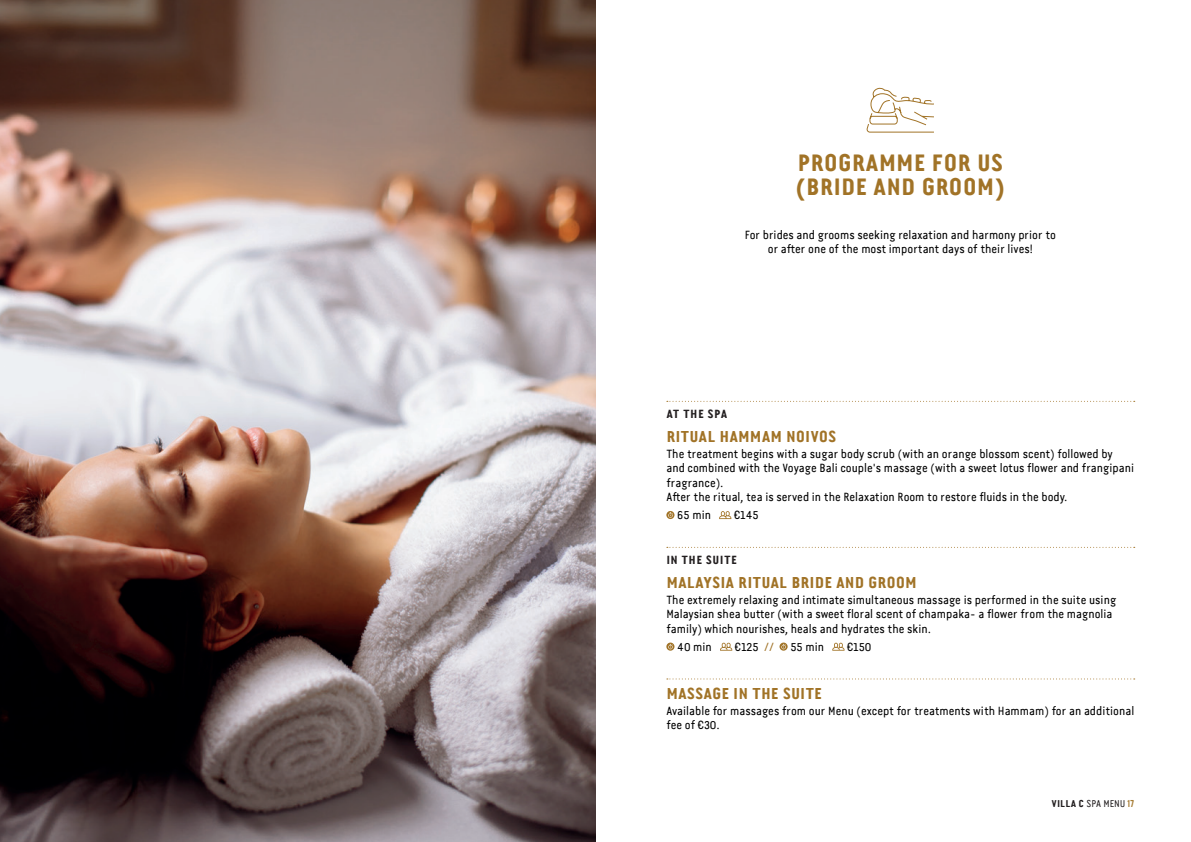
<style>
.page{position:relative;width:1191px;height:842px;background:#fff}
.page>*{position:absolute;margin:0;border:0;box-sizing:border-box;transform-origin:0 0}
.t1{font:24px/24px "Van Condensed LF Bold";color:#a17327}
.t2{font:16px "Van Condensed LF Bold";color:#a17327}
.t3{font:12px/14.4px "Van Condensed LF Regular";color:#000001}
.t4{font:12px "Van Condensed LF Bold";letter-spacing:.03em;color:#231f20}
.t5{font:10px "Van Condensed LF Regular";color:#231f20}
.s1{font-family:"Cocogoose Condensed";font-weight:300;font-size:11px}
.s2{color:#a17327}
.s3{font-family:"Van Condensed LF Bold"}
.s4{font-family:"BERNIER Distressed";color:#a2762b}
</style>
<div class="page">
<img style="left:0;top:0;width:595px;height:842px">
<svg style="left:667px;top:401px;width:467px;height:1px"></svg>
<svg style="left:666px;top:511px;width:8px;height:8px"></svg>
<svg style="left:668px;top:512px;width:5px;height:6px"></svg>
<svg style="left:719px;top:511px;width:12px;height:8px"></svg>
<svg style="left:667px;top:547px;width:467px;height:1px"></svg>
<svg style="left:666px;top:642px;width:8px;height:9px"></svg>
<svg style="left:668px;top:644px;width:5px;height:5px"></svg>
<svg style="left:720px;top:643px;width:12px;height:8px"></svg>
<svg style="left:779px;top:642px;width:8px;height:9px"></svg>
<svg style="left:781px;top:644px;width:5px;height:5px"></svg>
<svg style="left:832px;top:643px;width:12px;height:8px"></svg>
<svg style="left:667px;top:678px;width:467px;height:1px"></svg>
<svg style="left:866px;top:87px;width:68px;height:46px"></svg>
<h1 class="t1" style="left:795px;top:151px;width:211px">PROGRAMME FOR US (BRIDE AND GROOM)</h1>
<p class="t3" style="left:744px;top:227px;width:313px;text-align:center">For brides and grooms seeking relaxation and harmony prior to or after one of the most important days of their lives!</p>
<p class="t4" style="left:666px;top:406px;width:62px">AT THE SPA</p>
<h2 class="t2" style="left:666px;top:426px;width:172px">RITUAL HAMMAM NOIVOS</h2>
<p class="t3" style="left:666px;top:446px;width:469px">The treatment begins with a sugar body scrub (with an orange blossom scent) followed by and combined with the Voyage Bali couple's massage (with a sweet lotus flower and frangipani fragrance).<br>After the ritual, tea is served in the Relaxation Room to restore fluids in the body.</p>
<p class="t3" style="left:677px;top:508px;width:35px">65 min</p>
<p class="t3" style="left:734px;top:508px;width:26px"><span class="s1">€</span>145</p>
<p class="t4" style="left:666px;top:552px;width:72px">IN THE SUITE</p>
<h2 class="t2" style="left:666px;top:572px;width:252px">MALAYSIA RITUAL BRIDE AND GROOM</h2>
<p class="t3" style="left:666px;top:592px;width:451px">The extremely relaxing and intimate simultaneous massage is performed in the suite using<br>Malaysian shea butter (with a sweet floral scent of champaka- a flower from the magnolia family) which nourishes, heals and hydrates the skin.</p>
<p class="t3" style="left:677px;top:639px;width:36px">40 min</p>
<p class="t3" style="left:735px;top:639px;width:41px"><span class="s1">€</span>125 <span class="s2">//</span></p>
<p class="t3" style="left:790px;top:639px;width:35px">55 min</p>
<p class="t3" style="left:847px;top:639px;width:26px"><span class="s1">€</span>150</p>
<h2 class="t2" style="left:666px;top:683px;width:157px">MASSAGE IN THE SUITE</h2>
<p class="t3" style="left:666px;top:703px;width:469px">Available for massages from our Menu (except for treatments with Hammam) for an additional fee of <span class="s1">€</span>30.</p>
<p class="t5" style="left:1051px;top:797px;width:84px"><span class="s3">VILLA C</span> SPA MENU <span class="s4">17</span></p>
</div>
